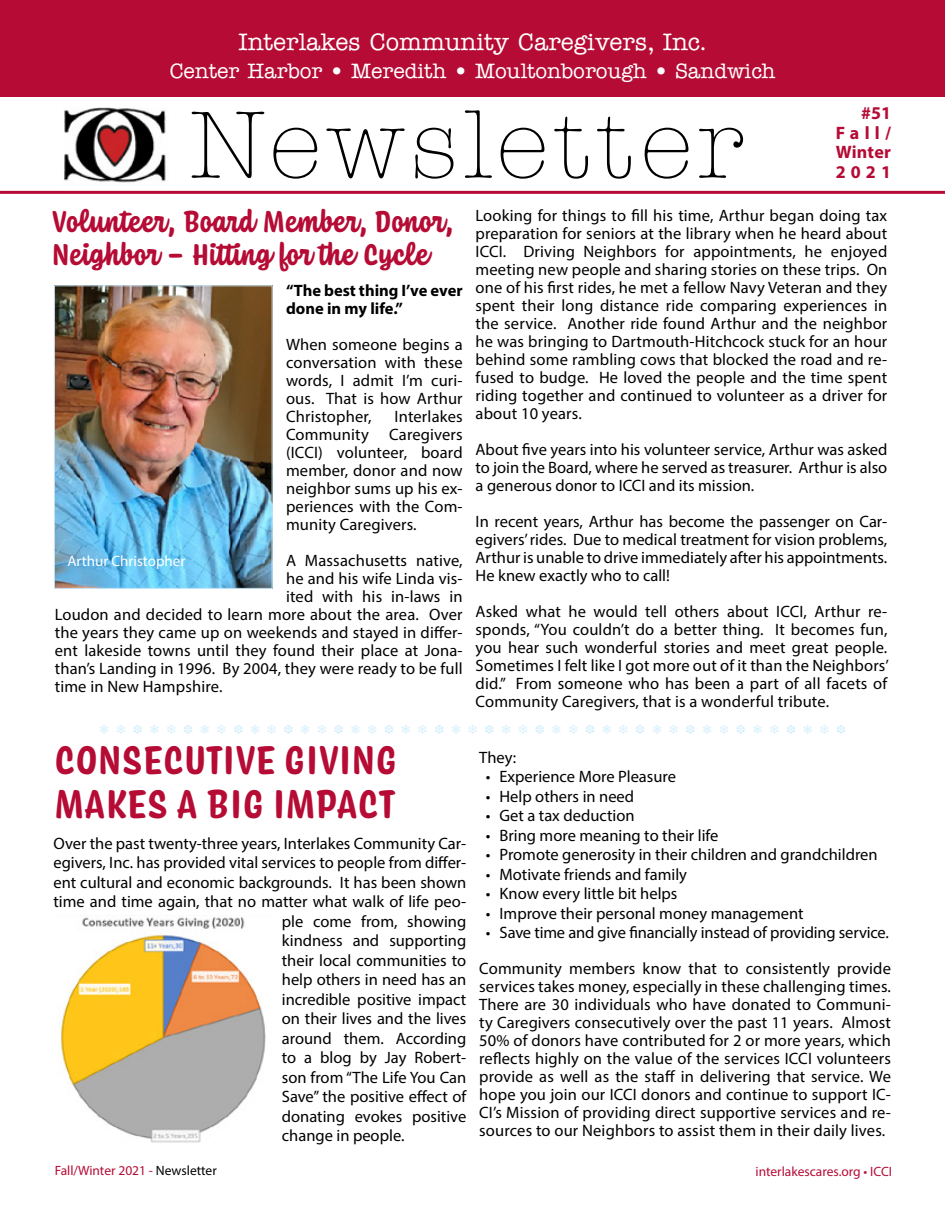
<style>
.page{position:relative;width:945px;height:1215px;background:#fff}
.page>*{position:absolute;margin:0;border:0;box-sizing:border-box;transform-origin:0 0}
.t1{font:300 96px "American Typewriter ITC Pro";letter-spacing:.05em;color:#000}
.t2{font:700 42px/43.5px "Coniferous";color:#b50b34}
.t3{font:700 31.5px/33px "Coniferous";letter-spacing:.025em;color:#b50b34}
.t4{font:500 24px "American Typewriter ITC Pro";color:#fff}
.t5{font:500 21px "American Typewriter ITC Pro";color:#fff}
.t6{font:700 18px/19.5px "Myriad Pro";letter-spacing:.135em;color:#b50b34;text-align:justify}
.t7{font:16.5px/18px "Myriad Pro";color:#000;text-align:justify}
.t8{font:700 16.5px/18px "Myriad Pro";color:#000}
.t9{font:15px "Myriad Pro";color:#fff}
.t10{font:13.5px "Myriad Pro";color:#b50b34}
.t11{font:13.5px "Zapf Dingbats ITC";color:#c9ebfc}
.s1{color:#000}
</style>
<div class="page">
<img style="left:56px;top:287px;width:215px;height:300px">
<div style="left:54px;top:285px;width:219px;height:304px;border:1px solid #c9ebfc"></div>
<div style="left:0;top:0;width:945px;height:97px;background:#b50b34"></div>
<img style="left:64px;top:108px;width:102px;height:75px">
<hr style="left:0;top:191px;width:945px;height:3px;background:#b50b34">
<img style="left:59px;top:917px;width:207px;height:225px">
<h3 class="t4" style="left:239px;top:26px;width:470px">Interlakes Community Caregivers, Inc.</h3>
<p class="t5" style="left:170px;top:58px;width:607px">Center Harbor • Meredith • Moultonborough • Sandwich</p>
<h1 class="t1" style="left:189px;top:91px;width:558px">Newsletter</h1>
<p class="t6" style="left:836px;top:103px;width:57px;text-indent:25px">#51<br>Fall/ Winter 2021</p>
<h3 class="t3" style="left:52px;top:204px;width:403px">Volunteer, Board Member, Donor,<br>Neighbor – Hitting for the Cycle</h3>
<p class="t8" style="left:286px;top:281px;width:178px">“The best thing I’ve ever done in my life.”</p>
<p class="t7" style="left:286px;top:335px;width:178px">When someone begins a conversation with these words, I admit I’m curi&shy;ous. That is how Arthur Christopher,</p>
<p class="t7" style="left:286px;top:407px;width:178px;text-indent:108px">Interlakes Community Caregivers (ICCI) volunteer, board member, donor and now neighbor sums up his ex&shy;periences with the Com&shy;munity Caregivers.</p>
<p class="t7" style="left:286px;top:551px;width:178px">A Massachusetts native,</p>
<p class="t7" style="left:286px;top:569px;width:178px">he and his wife Linda vis-</p>
<p class="t7" style="left:286px;top:587px;width:178px">ited with his in-laws in</p>
<p class="t7" style="left:55px;top:605px;width:409px">Loudon and decided to learn more about the area. Over</p>
<p class="t7" style="left:55px;top:623px;width:409px">the years they came up on weekends and stayed in differ-</p>
<p class="t7" style="left:55px;top:641px;width:409px">ent lakeside towns until they found their place at Jona-</p>
<p class="t7" style="left:55px;top:659px;width:409px">than’s Landing in 1996. By 2004, they were ready to be full</p>
<p class="t7" style="left:55px;top:677px;width:169px">time in New Hampshire.</p>
<p class="t9" style="left:68px;top:552px;width:119px">Arthur Christopher</p>
<p class="t7" style="left:476px;top:206px;width:413px">Looking for things to fill his time, Arthur began doing tax preparation for seniors at the library when he heard about ICCI. Driving Neighbors for appointments, he enjoyed meeting new people and sharing stories on these trips. On one of his first rides, he met a fellow Navy Veteran and they spent their long distance ride comparing experiences in the service. Another ride found Arthur and the neighbor he was bringing to Dartmouth-Hitchcock stuck for an hour behind some rambling cows that blocked the road and re&shy;fused to budge. He loved the people and the time spent riding together and continued to volunteer as a driver for about 10 years.</p>
<p class="t7" style="left:476px;top:440px;width:413px">About five years into his volunteer service, Arthur was asked to join the Board, where he served as treasurer. Arthur is also a generous donor to ICCI and its mission.</p>
<p class="t7" style="left:476px;top:512px;width:413px">In recent years, Arthur has become the passenger on Car&shy;egivers’ rides. Due to medical treatment for vision problems, Arthur is unable to drive immediately after his appointments.<br>He knew exactly who to call!</p>
<p class="t7" style="left:476px;top:602px;width:415px">Asked what he would tell others about ICCI, Arthur re&shy;sponds, “You couldn’t do a better thing. It becomes fun, you hear such wonderful stories and meet great people.<br>Sometimes I felt like I got more out of it than the Neighbors’ did.” From someone who has been a part of all facets of Community Caregivers, that is a wonderful tribute.</p>
<p class="t11" style="left:100px;top:723px;width:748px">❅❄❆❅❄❆❅❄❆❅❄❆❅❄❆❅❄❆❅❄❆❅❄❆❅❄❆❅❄❆❅❄❆❅❄❆❅❄❆❅❄❆❅❄❆</p>
<h2 class="t2" style="left:54px;top:737px;width:345px">CONSECUTIVE GIVING<br>MAKES A BIG IMPACT</h2>
<p class="t7" style="left:53px;top:834px;width:414px">Over the past twenty-three years, Interlakes Community Car-</p>
<p class="t7" style="left:53px;top:854px;width:414px">egivers, Inc. has provided vital services to people from differ-</p>
<p class="t7" style="left:53px;top:873px;width:414px">ent cultural and economic backgrounds. It has been shown</p>
<p class="t7" style="left:53px;top:893px;width:414px">time and time again, that no matter what walk of life peo-</p>
<p class="t7" style="left:282px;top:912px;width:186px">ple come from, showing</p>
<p class="t7" style="left:282px;top:932px;width:186px">kindness and supporting</p>
<p class="t7" style="left:282px;top:951px;width:186px">their local communities to</p>
<p class="t7" style="left:282px;top:971px;width:186px">help others in need has an</p>
<p class="t7" style="left:282px;top:990px;width:186px">incredible positive impact</p>
<p class="t7" style="left:282px;top:1010px;width:186px">on their lives and the lives</p>
<p class="t7" style="left:282px;top:1029px;width:186px">around them. According</p>
<p class="t7" style="left:282px;top:1049px;width:186px">to a blog by Jay Robert-</p>
<p class="t7" style="left:282px;top:1068px;width:186px">son from “The Life You Can</p>
<p class="t7" style="left:282px;top:1088px;width:186px">Save” the positive effect of</p>
<p class="t7" style="left:282px;top:1107px;width:186px">donating evokes positive</p>
<p class="t7" style="left:282px;top:1127px;width:124px">change in people.</p>
<p class="t7" style="left:479px;top:748px;width:39px">They:</p>
<p class="t7" style="left:486px;top:767px;width:192px">• Experience More Pleasure</p>
<p class="t7" style="left:486px;top:787px;width:150px">• Help others in need</p>
<p class="t7" style="left:486px;top:806px;width:150px">• Get a tax deduction</p>
<p class="t7" style="left:486px;top:826px;width:234px">• Bring more meaning to their life</p>
<p class="t7" style="left:486px;top:845px;width:393px">• Promote generosity in their children and grandchildren</p>
<p class="t7" style="left:486px;top:865px;width:203px">• Motivate friends and family</p>
<p class="t7" style="left:486px;top:884px;width:193px">• Know every little bit helps</p>
<p class="t7" style="left:486px;top:904px;width:319px">• Improve their personal money management</p>
<p class="t7" style="left:479px;top:914px;width:413px;line-height:36px;text-align:center">• Save time and give financially instead of providing service.<br>Community members know that to consistently provide</p>
<p class="t7" style="left:479px;top:977px;width:413px">services takes money, especially in these challenging times.<br>There are 30 individuals who have donated to Communi&shy;ty Caregivers consecutively over the past 11 years. Almost 50% of donors have contributed for 2 or more years, which reflects highly on the value of the services ICCI volunteers provide as well as the staff in delivering that service. We hope you join our ICCI donors and continue to support IC-CI’s Mission of providing direct supportive services and re&shy;sources to our Neighbors to assist them in their daily lives.</p>
<p class="t10" style="left:55px;top:1163px;width:164px">Fall/Winter 2021 - <span class="s1">Newsletter</span></p>
<p class="t10" style="left:756px;top:1164px;width:138px">interlakescares.org • ICCI</p>
</div>
